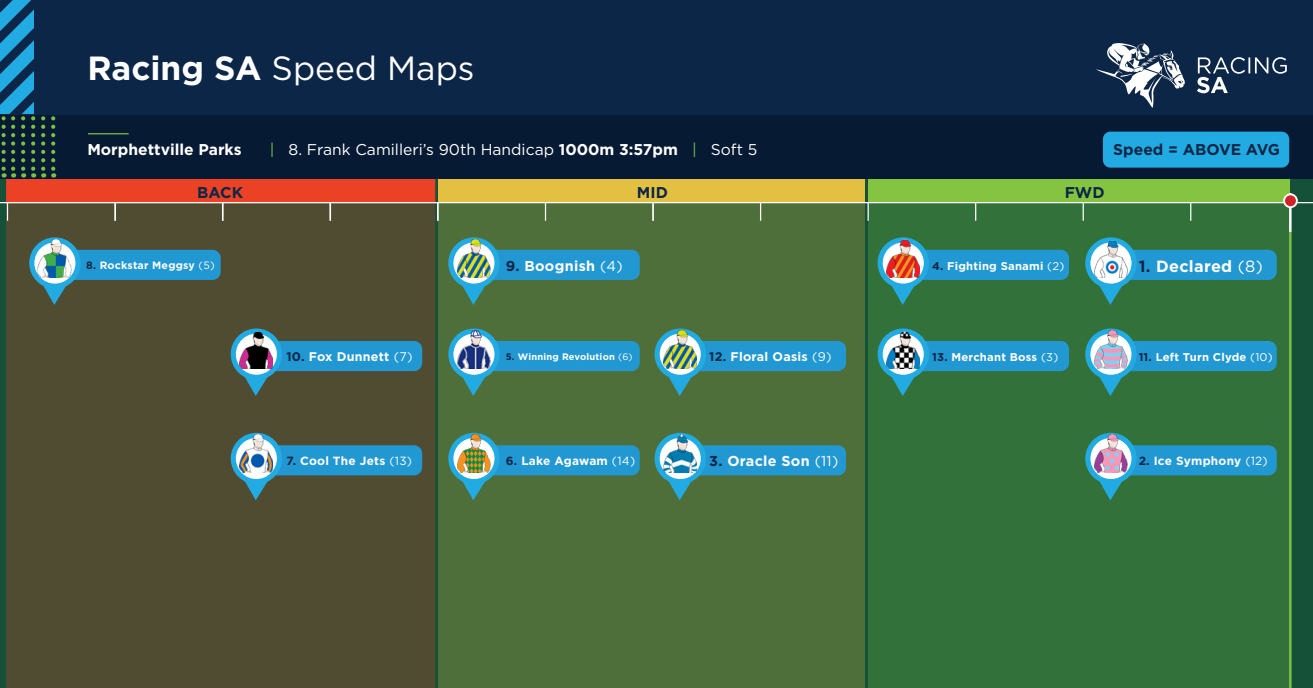
<style>
.page{position:relative;width:1313px;height:688px;background:#fff}
.page>*{position:absolute;margin:0;border:0;box-sizing:border-box;transform-origin:0 0}
.t1{font:33.5px "Gotham HTF";color:#fff}
.t2{font:700 16.25px "Gotham HTF";letter-spacing:.02em;color:#fff}
.t3{font:15.62px "Gotham";color:#fff}
.t4{font:700 15.62px "Gotham HTF";color:#0c2647}
.t5{font:700 15.62px "Gotham HTF";color:#fff}
.t6{font:700 14.38px "Gotham HTF";letter-spacing:.02em;color:#fff}
.t7{font:700 12.5px "Gotham HTF";letter-spacing:.02em;color:#fff}
.t8{font:700 11.88px "Gotham HTF";letter-spacing:.02em;color:#fff}
.t9{font:700 11.25px "Gotham HTF";letter-spacing:.02em;color:#fff}
.t10{font:700 10.62px "Gotham HTF";letter-spacing:.02em;color:#fff}
.t11{font:700 9.38px "Gotham HTF";letter-spacing:.02em;color:#fff}
.s1{font-weight:700}
.s2{font-family:"Gotham HTF";color:#79c142}
.s3{font-family:"Gotham HTF"}
.s4{font-family:"Gotham HTF";font-weight:700}
.s5{color:#0c2647}
.s6{font-family:"Gotham";font-weight:400}
</style>
<div class="page">
<div style="left:0;top:149px;width:1312px;height:539px;background:#155138"></div>
<div style="left:6px;top:203px;width:429px;height:485px;background:#504c32"></div>
<div style="left:6px;top:178px;width:429px;height:25px;background:#eb4225;border:1px solid #eb3e26"></div>
<div style="left:438px;top:178px;width:426px;height:25px;background:#e3c042"></div>
<div style="left:868px;top:178px;width:422px;height:25px;background:#84c440"></div>
<div style="left:438px;top:203px;width:426px;height:485px;background:#4e6f3a"></div>
<div style="left:868px;top:200px;width:422px;height:488px;background:#33713a"></div>
<div style="left:0;top:0;width:1312px;height:178px;background:#0c2647"></div>
<hr style="left:0;top:202px;width:1312px;height:1px;background:#fff">
<div style="left:0;top:115px;width:1312px;height:63px;background:#071a34"></div>
<svg style="left:545px;top:203px;width:1px;height:18px"></svg>
<hr style="left:88px;top:133px;width:41px;height:1px;background:#79c142">
<svg style="left:1197px;top:57px;width:89px;height:36px"></svg>
<svg style="left:1096px;top:43px;width:88px;height:65px"></svg>
<svg style="left:652px;top:203px;width:1px;height:18px"></svg>
<svg style="left:760px;top:203px;width:1px;height:18px"></svg>
<svg style="left:867px;top:203px;width:1px;height:18px"></svg>
<svg style="left:975px;top:203px;width:1px;height:18px"></svg>
<svg style="left:1082px;top:203px;width:1px;height:18px"></svg>
<svg style="left:1190px;top:203px;width:1px;height:18px"></svg>
<svg style="left:41px;top:116px;width:4px;height:61px"></svg>
<svg style="left:51px;top:116px;width:4px;height:61px"></svg>
<svg style="left:0;top:0;width:35px;height:177px"></svg>
<hr style="left:1289px;top:231px;width:2px;height:457px;background:#79c142">
<hr style="left:1289px;top:193px;width:2px;height:39px;background:#fff">
<div style="left:1284px;top:194px;width:12px;height:13px;background:#d1232a;border-radius:50%"></div>
<div style="left:1283px;top:193px;width:14px;height:15px;border:2px solid #fff;border-radius:50%"></div>
<svg style="left:7px;top:203px;width:1px;height:18px"></svg>
<svg style="left:114px;top:203px;width:2px;height:18px"></svg>
<svg style="left:222px;top:203px;width:1px;height:18px"></svg>
<svg style="left:329px;top:203px;width:2px;height:18px"></svg>
<svg style="left:437px;top:203px;width:1px;height:18px"></svg>
<svg style="left:231px;top:328px;width:191px;height:68px;background:#3f707a"></svg>
<img style="left:239px;top:330px;width:34px;height:38px">
<svg style="left:231px;top:433px;width:191px;height:67px;background:#3f717c"></svg>
<img style="left:239px;top:434px;width:34px;height:39px">
<svg style="left:29px;top:237px;width:192px;height:68px;background:#40717a"></svg>
<img style="left:38px;top:239px;width:33px;height:38px">
<svg style="left:448px;top:328px;width:192px;height:68px"></svg>
<img style="left:457px;top:330px;width:33px;height:38px">
<svg style="left:448px;top:433px;width:192px;height:67px"></svg>
<img style="left:457px;top:434px;width:33px;height:39px">
<svg style="left:448px;top:237px;width:192px;height:68px"></svg>
<img style="left:457px;top:239px;width:33px;height:38px">
<svg style="left:877px;top:237px;width:192px;height:68px"></svg>
<img style="left:886px;top:239px;width:33px;height:38px">
<svg style="left:877px;top:328px;width:192px;height:68px"></svg>
<img style="left:886px;top:330px;width:33px;height:38px">
<svg style="left:654px;top:328px;width:192px;height:68px"></svg>
<img style="left:663px;top:330px;width:33px;height:38px">
<svg style="left:654px;top:433px;width:192px;height:67px"></svg>
<img style="left:663px;top:434px;width:33px;height:39px">
<svg style="left:1085px;top:237px;width:191px;height:68px"></svg>
<img style="left:1094px;top:239px;width:33px;height:38px">
<svg style="left:1085px;top:328px;width:191px;height:68px"></svg>
<img style="left:1094px;top:330px;width:33px;height:38px">
<svg style="left:1085px;top:433px;width:191px;height:67px"></svg>
<img style="left:1094px;top:434px;width:33px;height:39px">
<div style="left:1102px;top:132px;width:187px;height:36px;background:#22abe2;border-radius:8px"></div>
<p class="t1" style="left:87px;top:49px;width:389px"><span class="s1">Racing SA</span> Speed Maps</p>
<p class="t5" style="left:87px;top:140px;width:156px">Morphettville Parks</p>
<p class="t3" style="left:270px;top:141px;width:489px"><span class="s2">|</span> <span class="s3">8.</span> Frank Camilleri’s 90th Handicap <span class="s4">1000m 3:57pm</span> <span class="s2">|</span> Soft 5</p>
<p class="t4" style="left:197px;top:184px;width:47px">BACK</p>
<p class="t4" style="left:637px;top:184px;width:33px">MID</p>
<p class="t4" style="left:1064px;top:184px;width:41px">FWD</p>
<p class="t4" style="left:1113px;top:141px;width:168px">Speed = ABOVE AVG</p>
<p class="t10" style="left:86px;top:259px;width:130px"><span class="s5">8.</span> Rockstar Meggsy <span class="s6">(5)</span></p>
<p class="t6" style="left:506px;top:257px;width:118px"><span class="s5">9.</span> Boognish <span class="s6">(4)</span></p>
<p class="t9" style="left:932px;top:259px;width:133px"><span class="s5">4.</span> Fighting Sanami <span class="s6">(2)</span></p>
<p class="t2" style="left:1138px;top:256px;width:126px"><span class="s5">1.</span> Declared <span class="s6">(8)</span></p>
<p class="t7" style="left:286px;top:349px;width:128px"><span class="s5">10.</span> Fox Dunnett <span class="s6">(7)</span></p>
<p class="t11" style="left:506px;top:351px;width:128px"><span class="s5">5.</span> Winning Revolution <span class="s6">(6)</span></p>
<p class="t7" style="left:709px;top:349px;width:124px"><span class="s5">12.</span> Floral Oasis <span class="s6">(9)</span></p>
<p class="t9" style="left:932px;top:350px;width:127px"><span class="s5">13.</span> Merchant Boss <span class="s6">(3)</span></p>
<p class="t9" style="left:1138px;top:350px;width:136px"><span class="s5">11.</span> Left Turn Clyde <span class="s6">(10)</span></p>
<p class="t8" style="left:286px;top:454px;width:127px"><span class="s5">7.</span> Cool The Jets <span class="s6">(13)</span></p>
<p class="t8" style="left:506px;top:454px;width:131px"><span class="s5">6.</span> Lake Agawam <span class="s6">(14)</span></p>
<p class="t6" style="left:709px;top:453px;width:131px"><span class="s5">3.</span> Oracle Son <span class="s6">(11)</span></p>
<p class="t8" style="left:1138px;top:454px;width:131px"><span class="s5">2.</span> Ice Symphony <span class="s6">(12)</span></p>
</div>
